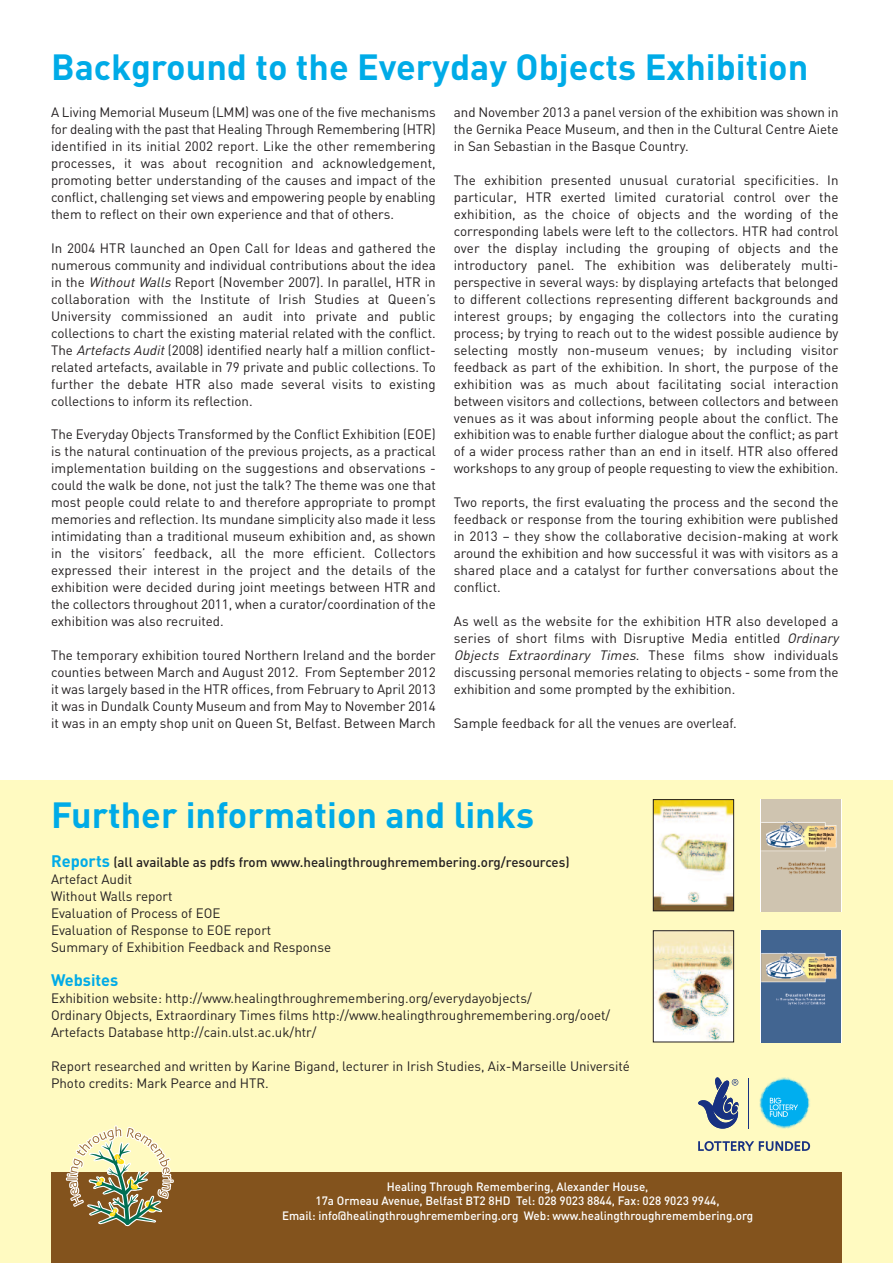
<style>
.page{position:relative;width:893px;height:1263px;background:#fff}
.page>*{position:absolute;margin:0;border:0;box-sizing:border-box;transform-origin:0 0}
.t1{font:700 36px "DIN";color:#00abe7}
.t2{font:700 16.5px "DIN";color:#00abe7}
.t3{font:13.5px/17px "DIN";color:#231f20;text-align:justify}
.t4{font:500 12px/14.4px "DIN";color:#fff;text-align:center}
.s1{font-style:italic}
.s2{font-weight:700;font-size:16.5px;color:#00abe7}
.s3{font-weight:500}
</style>
<div class="page">
<div style="left:0;top:780px;width:893px;height:483px;background:#fffac1"></div>
<div style="left:51px;top:1173px;width:791px;height:90px;background:#83531d"></div>
<img style="left:655px;top:801px;width:77px;height:108px">
<div style="left:653px;top:799px;width:81px;height:112px;border:1px solid #231f20"></div>
<img style="left:655px;top:932px;width:77px;height:108px">
<div style="left:653px;top:930px;width:81px;height:112px;border:1px solid #231f20"></div>
<svg style="left:761px;top:799px;width:81px;height:112px"></svg>
<img style="left:762px;top:799px;width:79px;height:112px">
<svg style="left:761px;top:930px;width:81px;height:112px"></svg>
<img style="left:762px;top:930px;width:79px;height:112px">
<svg style="left:66px;top:1125px;width:108px;height:101px"></svg>
<svg style="left:698px;top:1141px;width:112px;height:10px"></svg>
<hr style="left:748px;top:1078px;width:1px;height:50px;background:#183181">
<svg style="left:698px;top:1077px;width:41px;height:51px"></svg>
<svg style="left:759px;top:1077px;width:51px;height:52px"></svg>
<h1 class="t1" style="left:51px;top:46px;width:759px">Background to the Everyday Objects Exhibition</h1>
<p class="t3" style="left:51px;top:104px;width:386px">A Living Memorial Museum (LMM) was one of the five mechanisms for dealing with the past that Healing Through Remembering (HTR) identified in its initial 2002 report. Like the other remembering processes, it was about recognition and acknowledgement, promoting better understanding of the causes and impact of the conflict, challenging set views and empowering people by enabling them to reflect on their own experience and that of others.</p>
<p class="t3" style="left:51px;top:240px;width:386px">In 2004 HTR launched an Open Call for Ideas and gathered the numerous community and individual contributions about the idea in the <span class="s1">WithoutWalls</span>Report (November 2007). In parallel, HTR in collaboration with the Institute of Irish Studies at Queen’s University commissioned an audit into private and public collections to chart the existing material related with the conflict.<br>The <span class="s1">ArtefactsAudit</span>(2008) identified nearly half a million conflict&shy;related artefacts, available in 79 private and public collections. To further the debate HTR also made several visits to existing collections to inform its reflection.</p>
<p class="t3" style="left:51px;top:426px;width:386px">The Everyday Objects Transformed by the Conflict Exhibition (EOE) is the natural continuation of the previous projects, as a practical implementation building on the suggestions and observations - could the walk be done, not just the talk? The theme was one that most people could relate to and therefore appropriate to prompt memories and reflection. Its mundane simplicity also made it less intimidating than a traditional museum exhibition and, as shown in the visitors’ feedback, all the more efficient. Collectors expressed their interest in the project and the details of the exhibition were decided during joint meetings between HTR and the collectors throughout 2011, when a curator/coordination of the exhibition was also recruited.</p>
<p class="t3" style="left:51px;top:647px;width:386px">The temporary exhibition toured Northern Ireland and the border counties between March and August 2012. From September 2012 it was largely based in the HTR offices, from February to April 2013 it was in Dundalk County Museum and from May to November 2014 it was in an empty shop unit on Queen St, Belfast. Between March</p>
<p class="t3" style="left:454px;top:104px;width:386px">and November 2013 a panel version of the exhibition was shown in the Gernika Peace Museum, and then in the Cultural Centre Aiete in San Sebastian in the Basque Country.</p>
<p class="t3" style="left:454px;top:172px;width:386px">The exhibition presented unusual curatorial specificities. In particular, HTR exerted limited curatorial control over the exhibition, as the choice of objects and the wording of the corresponding labels were left to the collectors. HTR had control over the display including the grouping of objects and the introductory panel. The exhibition was deliberately multi&shy;perspective in several ways: by displaying artefacts that belonged to different collections representing different backgrounds and interest groups; by engaging the collectors into the curating process; by trying to reach out to the widest possible audience by selecting mostly non-museum venues; by including visitor feedback as part of the exhibition. In short, the purpose of the exhibition was as much about facilitating social interaction between visitors and collections, between collectors and between venues as it was about informing people about the conflict. The exhibition was to enable further dialogue about the conflict; as part of a wider process rather than an end in itself. HTR also offered workshops to any group of people requesting to view the exhibition.</p>
<p class="t3" style="left:454px;top:494px;width:386px">Two reports, the first evaluating the process and the second the feedback or response from the touring exhibition were published in 2013 – they show the collaborative decision-making at work around the exhibition and how successful it was with visitors as a shared place and a catalyst for further conversations about the conflict.</p>
<p class="t3" style="left:454px;top:613px;width:386px">As well as the website for the exhibition HTR also developed a series of short films with Disruptive Media entitled <span class="s1">Ordinary Objects Extraordinary Times</span>. These films show individuals discussing personal memories relating to objects - some from the exhibition and some prompted by the exhibition.</p>
<p class="t3" style="left:454px;top:714px;width:284px">Sample feedback for all the venues are overleaf.</p>
<h1 class="t1" style="left:51px;top:795px;width:484px">Further information and links</h1>
<p class="t3" style="left:51px;top:854px;width:520px;text-align:left"><span class="s2">Reports</span> <span class="s3">(all available as pdfs from www.healingthroughremembering.org/resources)<br></span>Artefact Audit<br>Without Walls report<br>Evaluation of Process of EOE<br>Evaluation of Response to EOE report<br>Summary of Exhibition Feedback and Response</p>
<p class="t2" style="left:51px;top:971px;width:69px">Websites</p>
<p class="t3" style="left:51px;top:990px;width:561px;text-align:left">Exhibition website: http://www.healingthroughremembering.org/everydayobjects/<br>Ordinary Objects, Extraordinary Times films http://www.healingthroughremembering.org/ooet/<br>Artefacts Database http://cain.ulst.ac.uk/htr/</p>
<p class="t3" style="left:51px;top:1058px;width:580px">Report researched and written by Karine Bigand, lecturer in Irish Studies, Aix-Marseille Université<br>Photo credits: Mark Pearce and HTR.</p>
<p class="t4" style="left:282px;top:1180px;width:473px">Healing Through Remembering, Alexander House,<br>17a Ormeau Avenue, Belfast BT2 8HD Tel: 028 9023 8844, Fax: 028 9023 9944,<br>Email: info@healingthroughremembering.org Web: www.healingthroughremembering.org</p>
</div>
